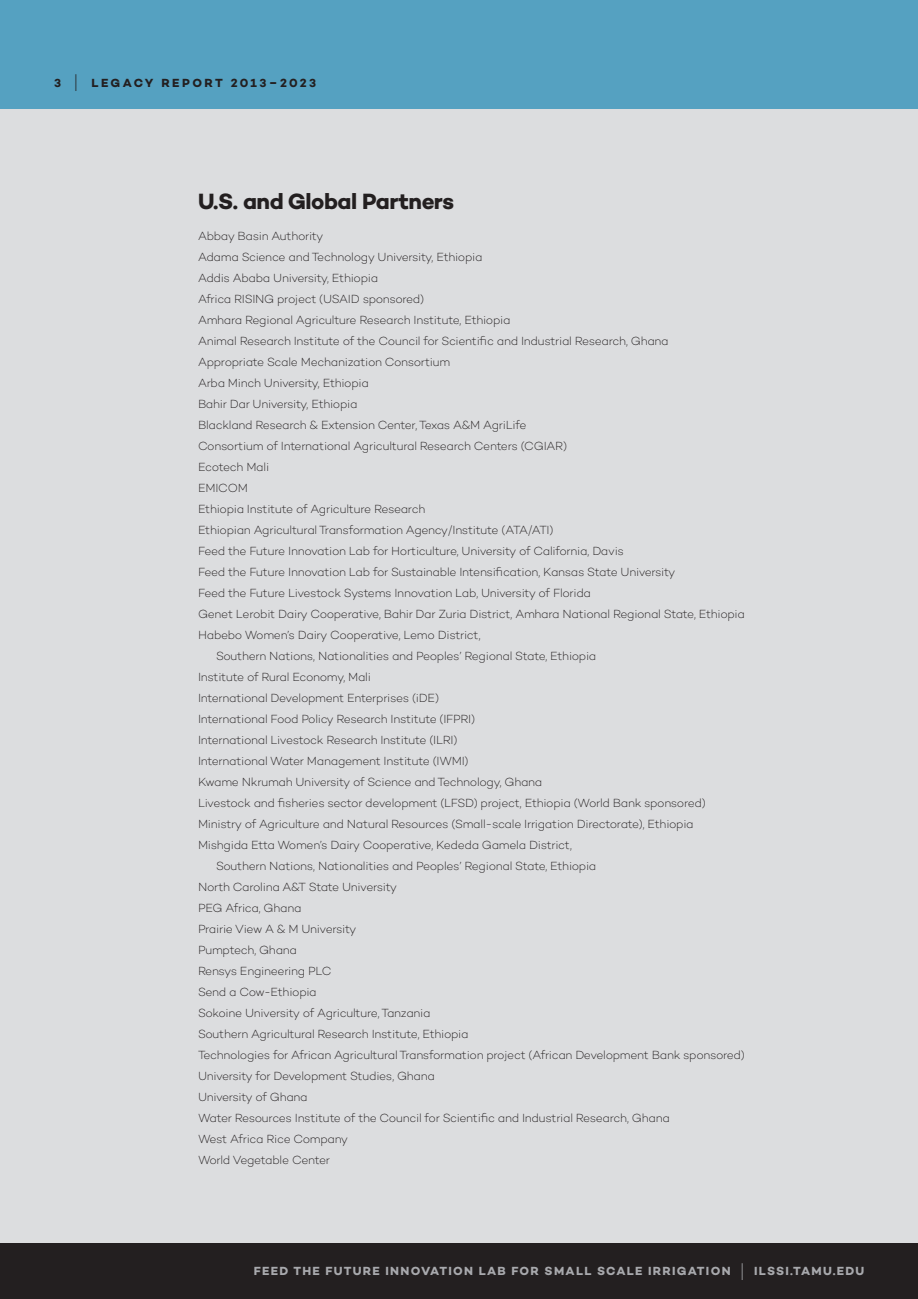
<style>
.page{position:relative;width:918px;height:1299px;background:#fff}
.page>*{position:absolute;margin:0;border:0;box-sizing:border-box;transform-origin:0 0}
.t1{font:700 22.5px "Campton";letter-spacing:-.025em;color:#231f20}
.t2{font:200 12px "Campton";letter-spacing:-.03em;color:#231f20}
.t3{font:700 12px "Campton";letter-spacing:.11em;color:#a8a9ad}
.t4{font:700 12px "Campton";letter-spacing:.195em;color:#231f20}
.s1{font-weight:300;font-size:21.6px}
</style>
<div class="page">
<div style="left:0;top:1244px;width:918px;height:55px;background:#231f20"></div>
<div style="left:0;top:0;width:918px;height:110px;background:#55a1c1"></div>
<div style="left:0;top:110px;width:918px;height:1134px;background:#dcdddf"></div>
<p class="t4" style="left:54px;top:76px;width:263px">3 <span class="s1">|</span> LEGACY REPORT 2013–2023</p>
<h1 class="t1" style="left:198px;top:186px;width:258px">U.S. and Global Partners</h1>
<p class="t2" style="left:198px;top:229px;width:127px">Abbay Basin Authority</p>
<p class="t2" style="left:198px;top:250px;width:286px">Adama Science and Technology University, Ethiopia</p>
<p class="t2" style="left:198px;top:271px;width:182px">Addis Ababa University, Ethiopia</p>
<p class="t2" style="left:198px;top:292px;width:228px">Africa RISING project (USAID sponsored)</p>
<p class="t2" style="left:198px;top:313px;width:314px">Amhara Regional Agriculture Research Institute, Ethiopia</p>
<p class="t2" style="left:198px;top:334px;width:472px">Animal Research Institute of the Council for Scientific and Industrial Research, Ghana</p>
<p class="t2" style="left:198px;top:355px;width:254px">Appropriate Scale Mechanization Consortium</p>
<p class="t2" style="left:198px;top:376px;width:172px">Arba Minch University, Ethiopia</p>
<p class="t2" style="left:198px;top:397px;width:161px">Bahir Dar University, Ethiopia</p>
<p class="t2" style="left:198px;top:418px;width:330px">Blackland Research &amp; Extension Center, Texas A&amp;M AgriLife</p>
<p class="t2" style="left:198px;top:439px;width:371px">Consortium of International Agricultural Research Centers (CGIAR)</p>
<p class="t2" style="left:198px;top:460px;width:73px">Ecotech Mali</p>
<p class="t2" style="left:198px;top:481px;width:51px">EMICOM</p>
<p class="t2" style="left:198px;top:502px;width:229px">Ethiopia Institute of Agriculture Research</p>
<p class="t2" style="left:198px;top:523px;width:357px">Ethiopian Agricultural Transformation Agency/Institute (ATA/ATI)</p>
<p class="t2" style="left:198px;top:544px;width:427px">Feed the Future Innovation Lab for Horticulture, University of California, Davis</p>
<p class="t2" style="left:198px;top:565px;width:479px">Feed the Future Innovation Lab for Sustainable Intensification, Kansas State University</p>
<p class="t2" style="left:198px;top:586px;width:395px">Feed the Future Livestock Systems Innovation Lab, University of Florida</p>
<p class="t2" style="left:198px;top:607px;width:548px">Genet Lerobit Dairy Cooperative, Bahir Dar Zuria District, Amhara National Regional State, Ethiopia</p>
<p class="t2" style="left:198px;top:628px;width:284px">Habebo Women’s Dairy Cooperative, Lemo District,</p>
<p class="t2" style="left:216px;top:649px;width:382px">Southern Nations, Nationalities and Peoples’ Regional State, Ethiopia</p>
<p class="t2" style="left:198px;top:670px;width:175px">Institute of Rural Economy, Mali</p>
<p class="t2" style="left:198px;top:691px;width:243px">International Development Enterprises (iDE)</p>
<p class="t2" style="left:198px;top:712px;width:279px">International Food Policy Research Institute (IFPRI)</p>
<p class="t2" style="left:198px;top:733px;width:261px">International Livestock Research Institute (ILRI)</p>
<p class="t2" style="left:198px;top:754px;width:272px">International Water Management Institute (IWMI)</p>
<p class="t2" style="left:198px;top:775px;width:346px">Kwame Nkrumah University of Science and Technology, Ghana</p>
<p class="t2" style="left:198px;top:796px;width:509px">Livestock and fisheries sector development (LFSD) project, Ethiopia (World Bank sponsored)</p>
<p class="t2" style="left:198px;top:817px;width:497px">Ministry of Agriculture and Natural Resources (Small-scale Irrigation Directorate), Ethiopia</p>
<p class="t2" style="left:198px;top:838px;width:376px">Mishgida Etta Women’s Dairy Cooperative, Kededa Gamela District,</p>
<p class="t2" style="left:216px;top:859px;width:382px">Southern Nations, Nationalities and Peoples’ Regional State, Ethiopia</p>
<p class="t2" style="left:198px;top:880px;width:201px">North Carolina A&amp;T State University</p>
<p class="t2" style="left:198px;top:901px;width:105px">PEG Africa, Ghana</p>
<p class="t2" style="left:198px;top:922px;width:160px">Prairie View A &amp; M University</p>
<p class="t2" style="left:198px;top:943px;width:101px">Pumptech, Ghana</p>
<p class="t2" style="left:198px;top:964px;width:135px">Rensys Engineering PLC</p>
<p class="t2" style="left:198px;top:985px;width:120px">Send a Cow-Ethiopia</p>
<p class="t2" style="left:198px;top:1006px;width:234px">Sokoine University of Agriculture, Tanzania</p>
<p class="t2" style="left:198px;top:1027px;width:272px">Southern Agricultural Research Institute, Ethiopia</p>
<p class="t2" style="left:198px;top:1048px;width:548px">Technologies for African Agricultural Transformation project (African Development Bank sponsored)</p>
<p class="t2" style="left:198px;top:1069px;width:238px">University for Development Studies, Ghana</p>
<p class="t2" style="left:198px;top:1090px;width:111px">University of Ghana</p>
<p class="t2" style="left:198px;top:1111px;width:473px">Water Resources Institute of the Council for Scientific and Industrial Research, Ghana</p>
<p class="t2" style="left:198px;top:1132px;width:152px">West Africa Rice Company</p>
<p class="t2" style="left:198px;top:1153px;width:133px">World Vegetable Center</p>
<p class="t3" style="left:254px;top:1264px;width:612px">FEED THE FUTURE INNOVATION LAB FOR SMALL SCALE IRRIGATION <span class="s1">|</span> ILSSI.TAMU.EDU</p>
</div>
